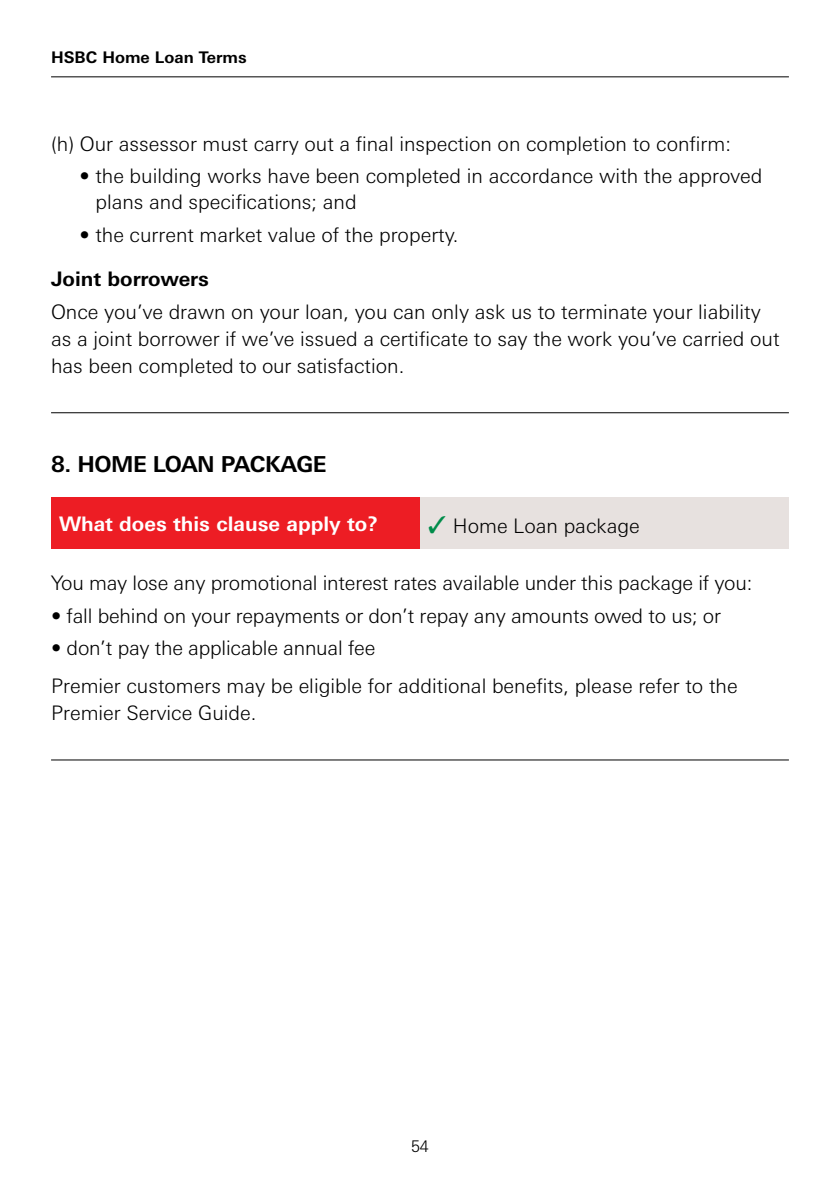
<style>
.page{position:relative;width:840px;height:1191px;background:#fff}
.page>*{position:absolute;margin:0;border:0;box-sizing:border-box;transform-origin:0 0}
.t1{font:700 22px "Univers Nextfor HSBC";letter-spacing:-.02em;color:#000}
.t2{font:300 20px/27px "Univers Nextfor HSBC";color:#000}
.t3{font:700 20px "Univers Nextfor HSBC";color:#fff}
.t4{font:700 20px "Univers Nextfor HSBC";color:#000}
.t5{font:700 16px "Univers Nextfor HSBC";color:#000}
.t6{font:300 16px "Univers Nextfor HSBC";color:#000}
.s1{color:#008c4a}
</style>
<div class="page">
<hr style="left:51px;top:76px;width:737px;height:1px;background:#000">
<hr style="left:51px;top:412px;width:737px;height:1px;background:#000">
<hr style="left:51px;top:759px;width:737px;height:1px;background:#000">
<div style="left:51px;top:497px;width:369px;height:51px;background:#ed1d24"></div>
<div style="left:420px;top:497px;width:368px;height:51px;background:#e7e1df"></div>
<p class="t5" style="left:51px;top:46px;width:197px">HSBC Home Loan Terms</p>
<p class="t2" style="left:51px;top:129px;width:681px">(h) Our assessor must carry out a final inspection on completion to confirm:</p>
<p class="t2" style="left:95px;top:162px;width:668px;line-height:26px;text-indent:-16px">• the building works have been completed in accordance with the approved plans and specifications; and</p>
<p class="t2" style="left:79px;top:220px;width:380px">• the current market value of the property.</p>
<p class="t4" style="left:51px;top:264px;width:159px">Joint borrowers</p>
<p class="t2" style="left:51px;top:296px;width:729px">Once you’ve drawn on your loan, you can only ask us to terminate your liability as a joint borrower if we’ve issued a certificate to say the work you’ve carried out has been completed to our satisfaction.</p>
<p class="t1" style="left:51px;top:449px;width:277px">8. HOME LOAN PACKAGE</p>
<p class="t3" style="left:59px;top:509px;width:320px">What does this clause apply to?</p>
<p class="t2" style="left:428px;top:511px;width:213px"><span class="s1">✓</span> Home Loan package</p>
<p class="t2" style="left:51px;top:568px;width:702px">You may lose any promotional interest rates available under this package if you:</p>
<p class="t2" style="left:51px;top:601px;width:671px">• fall behind on your repayments or don’t repay any amounts owed to us; or</p>
<p class="t2" style="left:51px;top:628px;width:687px;line-height:37.4px">• don’t pay the applicable annual fee<br>Premier customers may be eligible for additional benefits, please refer to the</p>
<p class="t2" style="left:51px;top:698px;width:207px">Premier Service Guide.</p>
<p class="t6" style="left:411px;top:1135px;width:19px">54</p>
</div>
